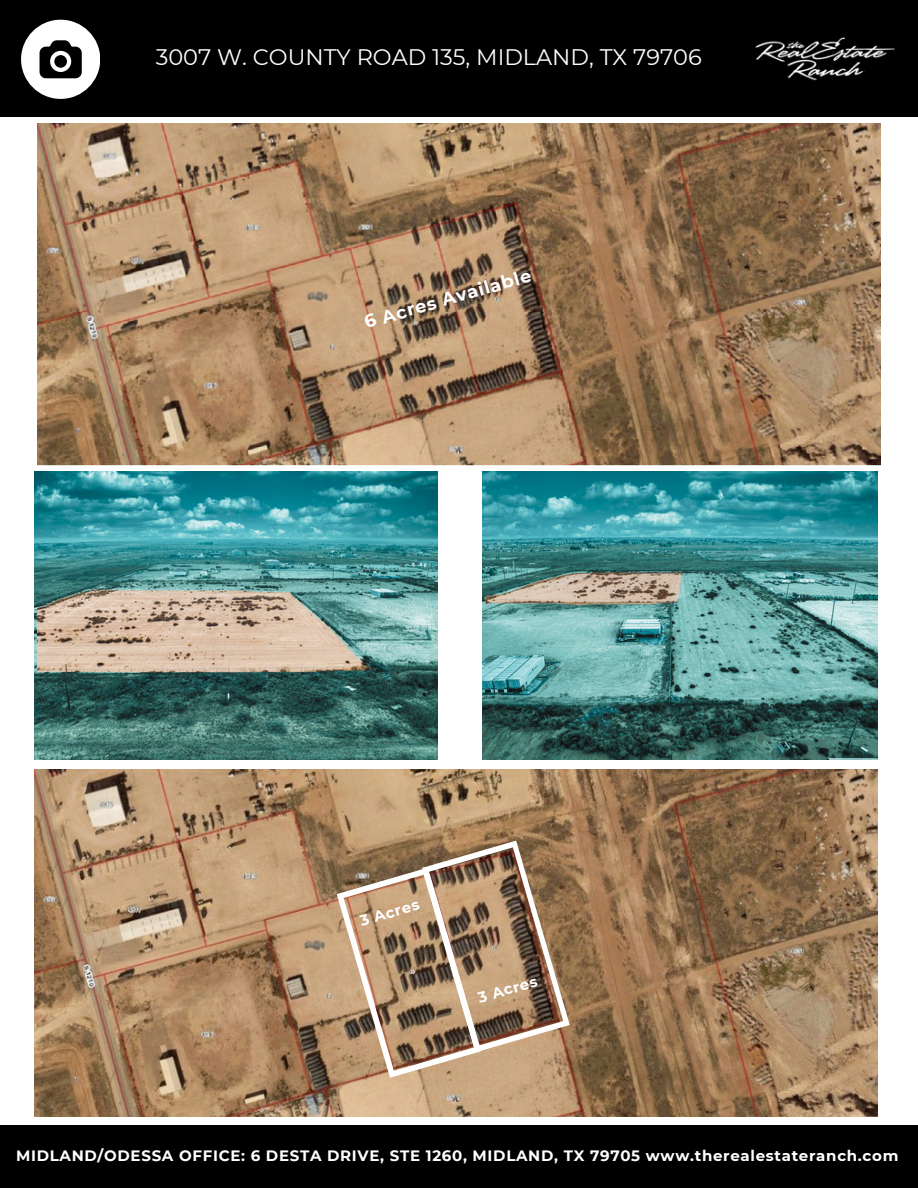
<style>
.page{position:relative;width:918px;height:1188px;background:#fff}
.page>*{position:absolute;margin:0;border:0;box-sizing:border-box;transform-origin:0 0}
.t1{font:22.5px "Montserrat";color:#fff}
.t2{font:700 18px "Montserrat";color:#fff}
.t3{font:700 15px "Montserrat";letter-spacing:.045em;color:#fff}
</style>
<div class="page">
<div style="left:0;top:1126px;width:918px;height:62px;background:#000"></div>
<img style="left:35px;top:770px;width:843px;height:346px">
<img style="left:337px;top:841px;width:233px;height:237px">
<img style="left:38px;top:124px;width:842px;height:636px">
<div style="left:0;top:0;width:918px;height:116px;background:#000"></div>
<svg style="left:21px;top:20px;width:79px;height:78px"></svg>
<img style="left:756px;top:37px;width:139px;height:44px">
<p class="t1" style="left:156px;top:43px;width:547px">3007 W. COUNTY ROAD 135, MIDLAND, TX 79706</p>
<p class="t2" style="left:362px;top:312px;width:174px;rotate:-16deg">6 Acres Available</p>
<h1 class="t3" style="left:358px;top:912px;width:62px;rotate:-16deg">3 Acres</h1>
<p class="t3" style="left:476px;top:989px;width:62px;rotate:-16deg">3 Acres</p>
<p class="t3" style="left:16px;top:1147px;width:884px">MIDLAND/ODESSA OFFICE: 6 DESTA DRIVE, STE 1260, MIDLAND, TX 79705 www.therealestateranch.com</p>
</div>
